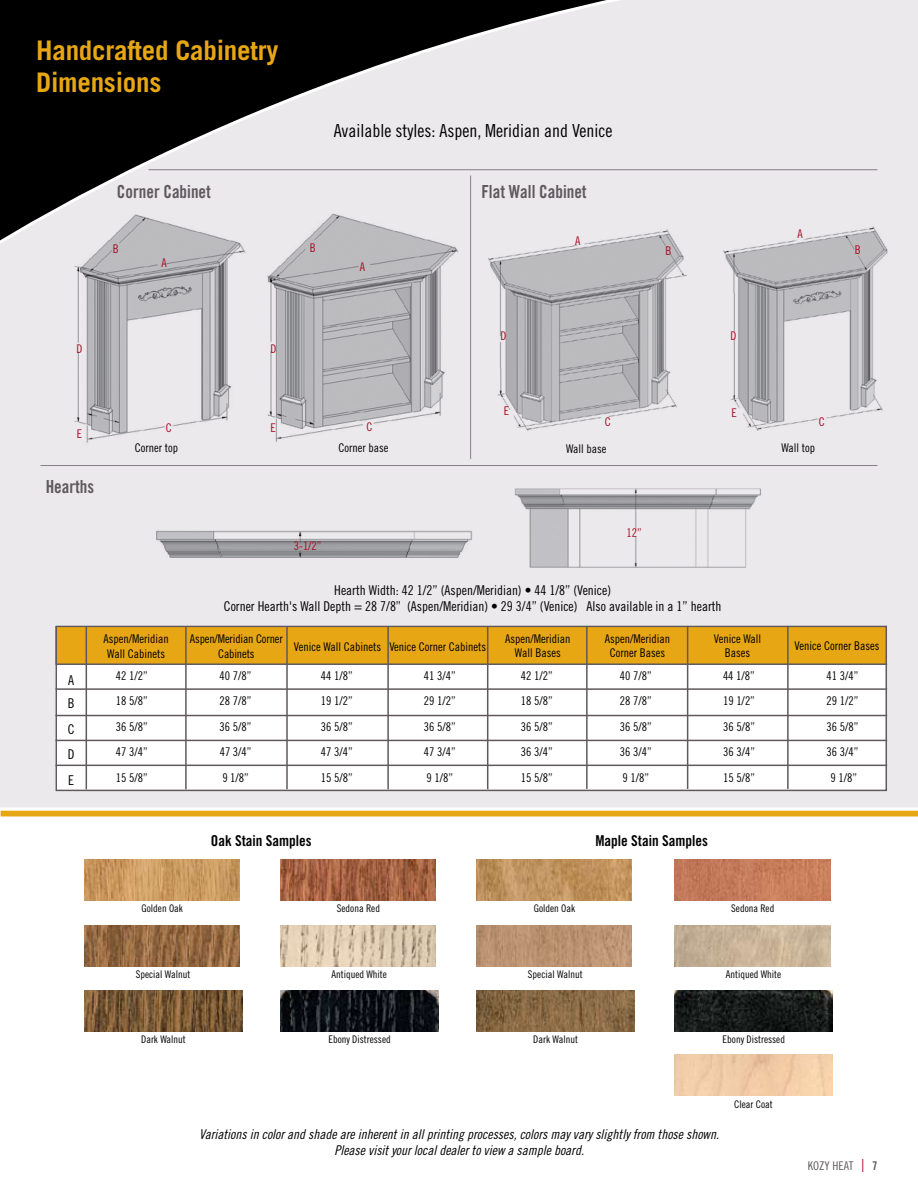
<style>
.page{position:relative;width:918px;height:1188px;background:#fff}
.page>*{position:absolute;margin:0;border:0;box-sizing:border-box;transform-origin:0 0}
.t1{font:700 27px/32.4px "Trade Gothic";letter-spacing:-.01em;color:#e7a614}
.t2{font:18px "Trade Gothic Cond Eighteen";color:#000}
.t3{font:18px "Trade Gothic Bold Cond Twenty";color:#5f595e;scale:.95 1}
.t4{font:15px "Trade Gothic Bold Cond Twenty";color:#000}
.t5{font:13.5px/16px "Trade Gothic Cond Eighteen Obl";color:#000;text-align:center}
.t6{font:13.5px/25.8px "Trade Gothic Cond Eighteen";color:#000;text-align:center}
.t7{font:12px/14.4px "Trade Gothic Cond Eighteen";color:#000;text-align:center}
.t8{font:12px "Trade Gothic Cond Eighteen";color:#b50e2b}
.t9{font:12px "Trade Gothic Cond Eighteen";color:#5f595e}
.t10{font:10.5px "Trade Gothic Cond Eighteen";color:#000}
.s1{font-size:18px;color:#b50e2b}
.s2{font-family:"Trade Gothic Bold Cond Twenty"}
</style>
<div class="page">
<div style="left:1px;top:0;width:917px;height:807px;background:#ebe9eb"></div>
<img style="left:267px;top:298px;width:178px;height:144px">
<img style="left:497px;top:298px;width:180px;height:133px">
<img style="left:731px;top:298px;width:152px;height:133px">
<img style="left:514px;top:488px;width:247px;height:80px">
<img style="left:156px;top:530px;width:316px;height:28px">
<div style="left:56px;top:626px;width:830px;height:165px;background:#fff"></div>
<div style="left:56px;top:627px;width:830px;height:37px;background:#e7a614"></div>
<div style="left:56px;top:626px;width:831px;height:165px;border:2px solid #5f595e"></div>
<hr style="left:586px;top:626px;width:2px;height:163px;background:#5f595e">
<hr style="left:687px;top:626px;width:1px;height:163px;background:#5f595e">
<hr style="left:787px;top:626px;width:2px;height:163px;background:#5f595e">
<hr style="left:56px;top:663px;width:831px;height:2px;background:#5f595e">
<hr style="left:56px;top:688px;width:831px;height:2px;background:#5f595e">
<hr style="left:56px;top:715px;width:831px;height:1px;background:#5f595e">
<hr style="left:56px;top:740px;width:831px;height:1px;background:#5f595e">
<hr style="left:56px;top:765px;width:831px;height:1px;background:#5f595e">
<hr style="left:86px;top:626px;width:1px;height:163px;background:#5f595e">
<hr style="left:185px;top:626px;width:2px;height:163px;background:#5f595e">
<hr style="left:286px;top:626px;width:2px;height:163px;background:#5f595e">
<hr style="left:387px;top:626px;width:2px;height:163px;background:#5f595e">
<hr style="left:487px;top:626px;width:1px;height:163px;background:#5f595e">
<svg style="left:0;top:0;width:888px;height:298px"></svg>
<img style="left:55px;top:208px;width:197px;height:235px">
<img style="left:84px;top:859px;width:156px;height:42px">
<img style="left:84px;top:925px;width:156px;height:42px">
<img style="left:84px;top:990px;width:158px;height:42px">
<img style="left:280px;top:859px;width:156px;height:42px">
<img style="left:280px;top:925px;width:156px;height:42px">
<img style="left:280px;top:990px;width:158px;height:42px">
<img style="left:675px;top:859px;width:155px;height:42px">
<img style="left:675px;top:925px;width:155px;height:42px">
<img style="left:476px;top:859px;width:156px;height:42px">
<img style="left:476px;top:925px;width:156px;height:42px">
<img style="left:477px;top:990px;width:158px;height:42px">
<img style="left:675px;top:990px;width:157px;height:42px">
<img style="left:674px;top:1054px;width:158px;height:42px">
<hr style="left:148px;top:169px;width:730px;height:1px;background:#848085">
<hr style="left:40px;top:465px;width:838px;height:1px;background:#848085">
<hr style="left:470px;top:176px;width:1px;height:283px;background:#848085">
<div style="left:1px;top:810px;width:917px;height:6px;background:#e7a614"></div>
<h1 class="t1" style="left:36px;top:34px;width:244px">Handcrafted Cabinetry<br>Dimensions</h1>
<h2 class="t2" style="left:334px;top:120px;width:280px">Available styles: Aspen, Meridian and Venice</h2>
<h2 class="t3" style="left:117px;top:181px;width:100px">Corner Cabinet</h2>
<h2 class="t3" style="left:481px;top:181px;width:112px">Flat Wall Cabinet</h2>
<p class="t8" style="left:113px;top:242px;width:7px">B</p>
<p class="t8" style="left:162px;top:256px;width:7px">A</p>
<p class="t8" style="left:310px;top:241px;width:8px">B</p>
<p class="t8" style="left:360px;top:259px;width:7px">A</p>
<p class="t8" style="left:575px;top:234px;width:7px">A</p>
<p class="t8" style="left:665px;top:243px;width:7px">B</p>
<p class="t8" style="left:798px;top:227px;width:7px">A</p>
<p class="t8" style="left:855px;top:243px;width:7px">B</p>
<p class="t8" style="left:77px;top:341px;width:7px">D</p>
<p class="t8" style="left:271px;top:341px;width:7px">D</p>
<p class="t8" style="left:500px;top:328px;width:7px">D</p>
<p class="t8" style="left:730px;top:329px;width:7px">D</p>
<p class="t8" style="left:77px;top:426px;width:7px">E</p>
<h2 class="t3" style="left:46px;top:476px;width:52px">Hearths</h2>
<p class="t8" style="left:166px;top:421px;width:7px">C</p>
<p class="t7" style="left:135px;top:441px;width:45px">Corner top</p>
<p class="t8" style="left:270px;top:421px;width:7px">E</p>
<p class="t8" style="left:367px;top:419px;width:7px">C</p>
<p class="t7" style="left:339px;top:441px;width:51px">Corner base</p>
<p class="t8" style="left:294px;top:538px;width:29px">3-1/2”</p>
<p class="t8" style="left:504px;top:404px;width:7px">E</p>
<p class="t8" style="left:605px;top:415px;width:7px">C</p>
<p class="t7" style="left:566px;top:441px;width:42px">Wall base</p>
<p class="t8" style="left:626px;top:526px;width:17px">12”</p>
<p class="t8" style="left:731px;top:406px;width:7px">E</p>
<p class="t8" style="left:819px;top:414px;width:7px">C</p>
<p class="t7" style="left:782px;top:440px;width:35px">Wall top</p>
<p class="t6" style="left:68px;top:669px;width:8px;line-height:22.8px;text-align:left">A<br>B</p>
<p class="t6" style="left:68px;top:716px;width:8px;text-align:justify">C D E</p>
<p class="t6" style="left:224px;top:582px;width:499px;line-height:16.2px">Hearth Width: 42 1/2” (Aspen/Meridian) • 44 1/8” (Venice)<br>Corner Hearth's Wall Depth = 28 7/8” (Aspen/Meridian) • 29 3/4” (Venice) Also available in a 1” hearth</p>
<p class="t7" style="left:104px;top:632px;width:67px">Aspen/Meridian<br>Wall Cabinets</p>
<p class="t7" style="left:190px;top:632px;width:94px">Aspen/Meridian Corner<br>Cabinets</p>
<p class="t7" style="left:116px;top:668px;width:33px">42 1/2”</p>
<p class="t7" style="left:220px;top:668px;width:33px">40 7/8”</p>
<p class="t7" style="left:321px;top:668px;width:33px">44 1/8”</p>
<p class="t7" style="left:424px;top:668px;width:33px">41 3/4”</p>
<p class="t7" style="left:116px;top:694px;width:33px">18 5/8”</p>
<p class="t7" style="left:220px;top:694px;width:33px">28 7/8”</p>
<p class="t7" style="left:321px;top:694px;width:33px">19 1/2”</p>
<p class="t7" style="left:424px;top:694px;width:33px">29 1/2”</p>
<p class="t7" style="left:116px;top:719px;width:33px">36 5/8”</p>
<p class="t7" style="left:220px;top:719px;width:33px">36 5/8”</p>
<p class="t7" style="left:321px;top:719px;width:33px">36 5/8”</p>
<p class="t7" style="left:424px;top:719px;width:33px">36 5/8”</p>
<p class="t7" style="left:116px;top:745px;width:33px">47 3/4”</p>
<p class="t7" style="left:220px;top:745px;width:33px">47 3/4”</p>
<p class="t7" style="left:321px;top:745px;width:33px">47 3/4”</p>
<p class="t7" style="left:424px;top:745px;width:33px">47 3/4”</p>
<p class="t7" style="left:116px;top:770px;width:33px">15 5/8”</p>
<p class="t7" style="left:222px;top:770px;width:28px">9 1/8”</p>
<p class="t7" style="left:321px;top:770px;width:33px">15 5/8”</p>
<p class="t7" style="left:426px;top:770px;width:28px">9 1/8”</p>
<p class="t7" style="left:294px;top:639px;width:194px">Venice Wall Cabinets Venice Corner Cabinets</p>
<p class="t7" style="left:505px;top:631px;width:67px">Aspen/Meridian<br>Wall Bases</p>
<p class="t7" style="left:605px;top:631px;width:67px">Aspen/Meridian<br>Corner Bases</p>
<p class="t7" style="left:714px;top:631px;width:49px">Venice Wall<br>Bases</p>
<p class="t7" style="left:795px;top:639px;width:86px">Venice Corner Bases</p>
<p class="t7" style="left:521px;top:668px;width:33px">42 1/2”</p>
<p class="t7" style="left:620px;top:668px;width:33px">40 7/8”</p>
<p class="t7" style="left:723px;top:668px;width:33px">44 1/8”</p>
<p class="t7" style="left:826px;top:668px;width:33px">41 3/4”</p>
<p class="t7" style="left:521px;top:694px;width:33px">18 5/8”</p>
<p class="t7" style="left:620px;top:694px;width:33px">28 7/8”</p>
<p class="t7" style="left:723px;top:694px;width:33px">19 1/2”</p>
<p class="t7" style="left:826px;top:694px;width:33px">29 1/2”</p>
<p class="t7" style="left:521px;top:719px;width:33px">36 5/8”</p>
<p class="t7" style="left:620px;top:719px;width:33px">36 5/8”</p>
<p class="t7" style="left:723px;top:719px;width:33px">36 5/8”</p>
<p class="t7" style="left:826px;top:719px;width:33px">36 5/8”</p>
<p class="t7" style="left:521px;top:745px;width:33px">36 3/4”</p>
<p class="t7" style="left:620px;top:745px;width:33px">36 3/4”</p>
<p class="t7" style="left:723px;top:745px;width:33px">36 3/4”</p>
<p class="t7" style="left:826px;top:745px;width:33px">36 3/4”</p>
<p class="t7" style="left:521px;top:770px;width:33px">15 5/8”</p>
<p class="t7" style="left:623px;top:770px;width:28px">9 1/8”</p>
<p class="t7" style="left:723px;top:770px;width:33px">15 5/8”</p>
<p class="t7" style="left:830px;top:770px;width:28px">9 1/8”</p>
<p class="t4" style="left:211px;top:832px;width:102px">Oak Stain Samples</p>
<p class="t4" style="left:595px;top:832px;width:114px">Maple Stain Samples</p>
<p class="t10" style="left:142px;top:902px;width:43px">Golden Oak</p>
<p class="t10" style="left:337px;top:902px;width:45px">Sedona Red</p>
<p class="t10" style="left:534px;top:902px;width:43px">Golden Oak</p>
<p class="t10" style="left:731px;top:902px;width:45px">Sedona Red</p>
<p class="t10" style="left:136px;top:968px;width:56px">Special Walnut</p>
<p class="t10" style="left:141px;top:1033px;width:46px">Dark Walnut</p>
<p class="t10" style="left:332px;top:968px;width:57px">Antiqued White</p>
<p class="t10" style="left:328px;top:1033px;width:64px">Ebony Distressed</p>
<p class="t10" style="left:528px;top:968px;width:56px">Special Walnut</p>
<p class="t10" style="left:726px;top:968px;width:57px">Antiqued White</p>
<p class="t10" style="left:533px;top:1033px;width:46px">Dark Walnut</p>
<p class="t10" style="left:723px;top:1033px;width:64px">Ebony Distressed</p>
<p class="t5" style="left:199px;top:1126px;width:521px">Variations in color and shade are inherent in all printing processes, colors may vary slightly from those shown.<br>Please visit your local dealer to view a sample board.</p>
<p class="t10" style="left:734px;top:1099px;width:40px">Clear Coat</p>
<p class="t9" style="left:808px;top:1159px;width:71px">KOZY HEAT <span class="s1">l</span> <span class="s2">7</span></p>
</div>
